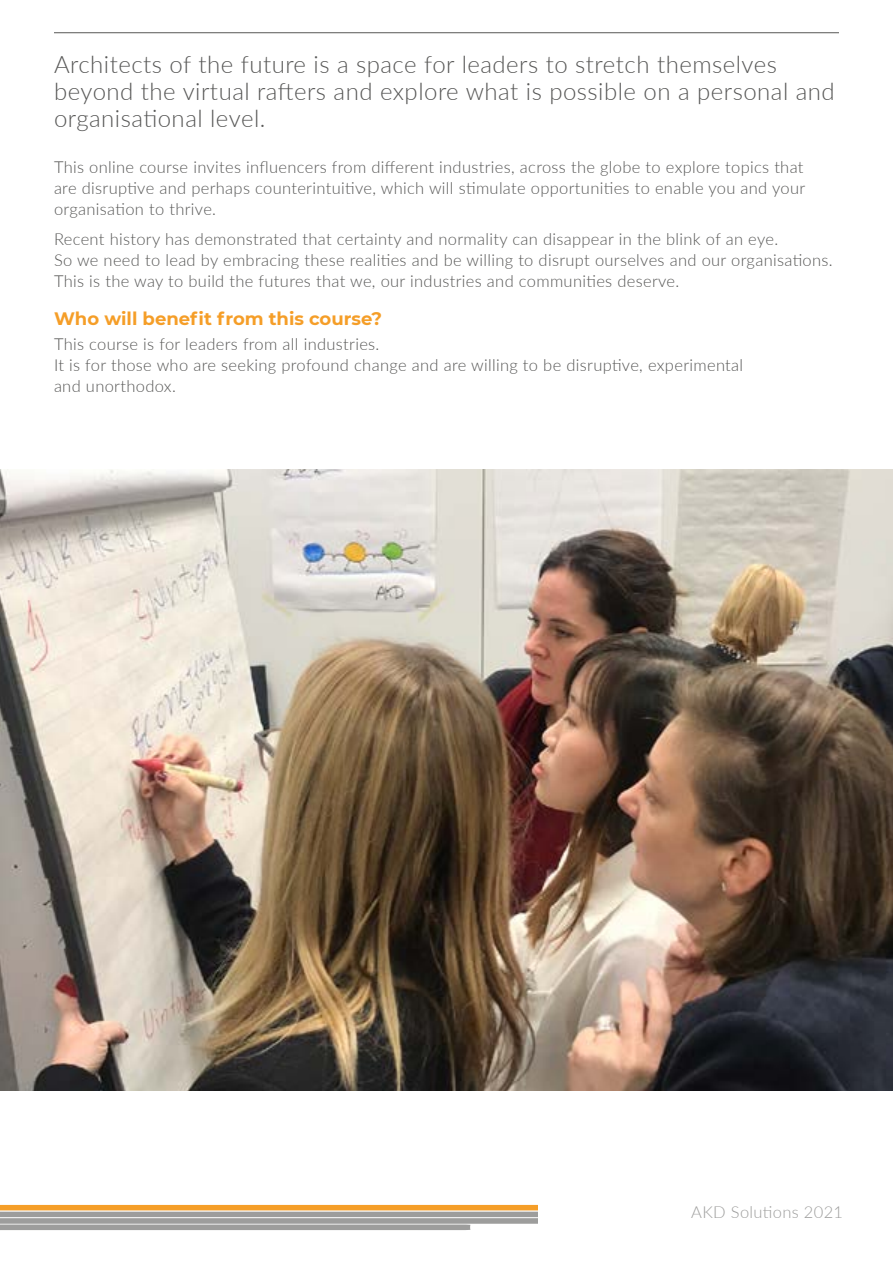
<style>
.page{position:relative;width:893px;height:1263px;background:#fff}
.page>*{position:absolute;margin:0;border:0;box-sizing:border-box;transform-origin:0 0}
.t1{font:300 24px/27px "Lato";letter-spacing:.02em;color:#575756}
.t2{font:700 18px "Montserrat";color:#f59e28}
.t3{font:300 16.5px/21px "Lato";letter-spacing:.02em;color:#575756}
.t4{font:300 16.5px "Lato";letter-spacing:.02em;color:#9d9d9c}
</style>
<div class="page">
<svg style="left:0;top:1204px;width:537px;height:26px;background:#c1ae94"></svg>
<hr style="left:54px;top:32px;width:785px;height:1px;background:#575756">
<img style="left:0;top:470px;width:893px;height:621px">
<h1 class="t1" style="left:54px;top:50px;width:782px">Architects of the future is a space for leaders to stretch themselves beyond the virtual rafters and explore what is possible on a personal and organisational level.</h1>
<p class="t3" style="left:54px;top:156px;width:753px;text-align:justify">This online course invites influencers from different industries, across the globe to explore topics that are disruptive and perhaps counterintuitive, which will stimulate opportunities to enable you and your organisation to thrive.</p>
<p class="t3" style="left:54px;top:228px;width:780px">Recent history has demonstrated that certainty and normality can disappear in the blink of an eye.<br>So we need to lead by embracing these realities and be willing to disrupt ourselves and our organisations.<br>This is the way to build the futures that we, our industries and communities deserve.</p>
<p class="t2" style="left:54px;top:306px;width:330px">Who will benefit from this course?</p>
<p class="t3" style="left:54px;top:333px;width:691px">This course is for leaders from all industries.<br>It is for those who are seeking profound change and are willing to be disruptive, experimental and unorthodox.</p>
<p class="t4" style="left:691px;top:1200px;width:153px">AKD Solutions 2021</p>
</div>
